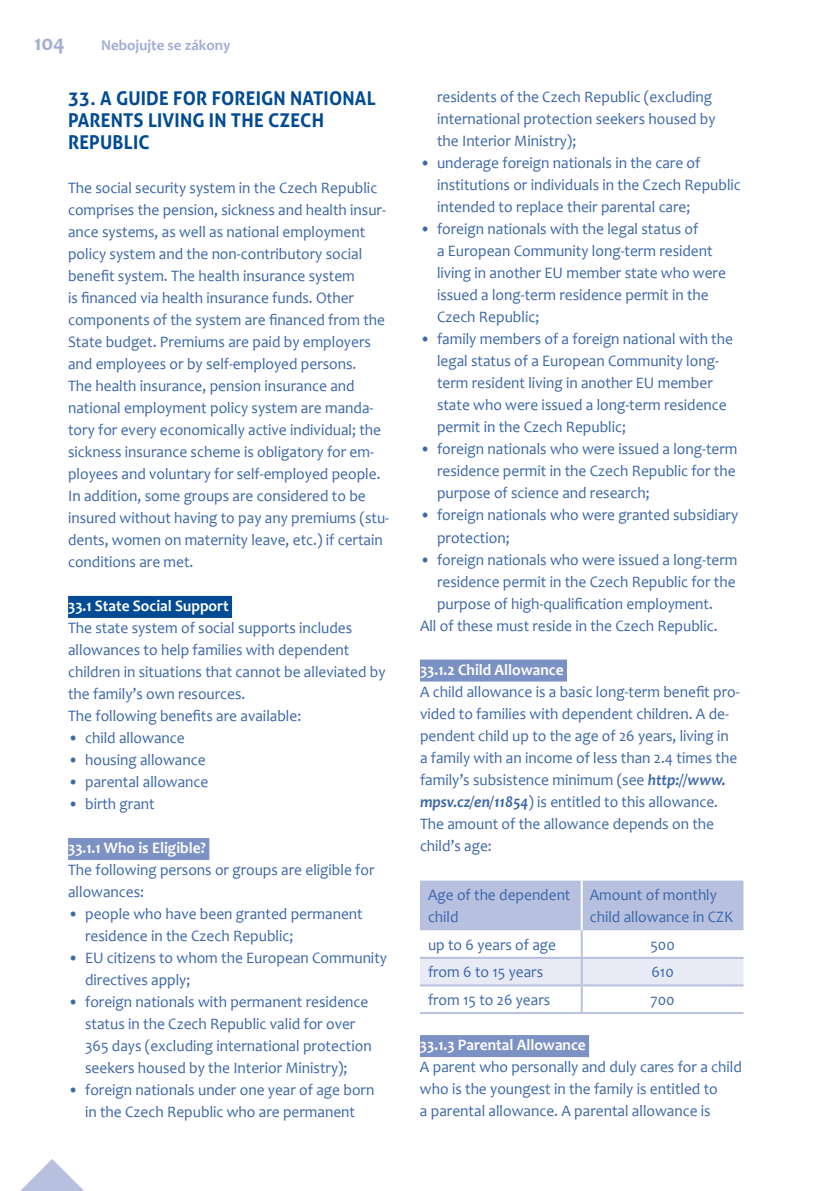
<style>
.page{position:relative;width:840px;height:1191px;background:#fff}
.page>*{position:absolute;margin:0;border:0;box-sizing:border-box;transform-origin:0 0}
.t1{font:700 22px "Candara";color:#a0add5}
.t2{font:700 19px/22px "Aller";letter-spacing:.01em;color:#004b94;scale:.96 1}
.t3{font:16px/22px "Candara";color:#3b66a8;scale:.96 1}
.t4{font:700 16px "Candara";color:#fff;scale:.96 1}
.t5{font:700 15px "Candara";color:#a0add5}
.s1{font-weight:700;font-style:italic}
</style>
<div class="page">
<svg style="left:20px;top:1159px;width:64px;height:32px"></svg>
<div style="left:68px;top:596px;width:164px;height:22px;background:#004b94"></div>
<div style="left:68px;top:838px;width:141px;height:22px;background:#7c91c4"></div>
<div style="left:420px;top:659px;width:146px;height:22px;background:#7c91c4"></div>
<div style="left:420px;top:1035px;width:168px;height:22px;background:#7c91c4"></div>
<div style="left:420px;top:880px;width:323px;height:50px;background:#b8c0e0"></div>
<div style="left:420px;top:958px;width:323px;height:26px;background:#e8eaf6"></div>
<hr style="left:580px;top:880px;width:2px;height:50px;background:#fff">
<hr style="left:580px;top:930px;width:2px;height:26px;background:#b8c0e0">
<hr style="left:420px;top:956px;width:161px;height:2px;background:#b8c0e0">
<hr style="left:581px;top:956px;width:162px;height:2px;background:#b8c0e0">
<hr style="left:580px;top:958px;width:2px;height:26px;background:#b8c0e0">
<hr style="left:420px;top:984px;width:161px;height:2px;background:#b8c0e0">
<hr style="left:581px;top:984px;width:162px;height:2px;background:#b8c0e0">
<hr style="left:580px;top:986px;width:2px;height:26px;background:#b8c0e0">
<hr style="left:420px;top:1012px;width:161px;height:2px;background:#b8c0e0">
<hr style="left:581px;top:1012px;width:162px;height:2px;background:#b8c0e0">
<h1 class="t1" style="left:34px;top:29px;width:32px">104</h1>
<p class="t5" style="left:101px;top:36px;width:131px">Nebojujte se zákony</p>
<p class="t2" style="left:68px;top:87px;width:318px">33. A GUIDE FOR FOREIGN NATIONAL<br>PARENTS</p>
<p class="t2" style="left:148px;top:109px;width:171px">LIVING IN TH E CZECH</p>
<p class="t2" style="left:68px;top:131px;width:84px">REPUBLIC</p>
<p class="t3" style="left:68px;top:176px;width:336px">The social security system in the Czech Republic comprises the pension, sickness and health insur&shy;ance systems, as well as national employment policy system and the non-contributory social benefit system. The health insurance system<br>is financed via health insurance funds. Other components of the system are financed from the State budget. Premiums are paid by employers and employees or by self-employed persons.<br>The health insurance, pension insurance and national employment policy system are manda&shy;tory for every economically active individual; the sickness insurance scheme is obligatory for em&shy;ployees and voluntary for self-employed people.<br>In addition, some groups are considered to be insured without having to pay any premiums (stu&shy;dents, women on maternity leave, etc.) if certain conditions are met.</p>
<p class="t4" style="left:68px;top:595px;width:169px">33.1 State Social Support</p>
<p class="t3" style="left:68px;top:616px;width:332px">The state system of social supports includes allowances to help families with dependent children in situations that cannot be alleviated by the family’s own resources.<br>The following benefits are available:</p>
<p class="t3" style="left:68px;top:726px;width:123px">• child allowance</p>
<p class="t3" style="left:68px;top:748px;width:145px">• housing allowance</p>
<p class="t3" style="left:68px;top:770px;width:148px">• parental allowance</p>
<p class="t3" style="left:68px;top:792px;width:92px">• birth grant</p>
<p class="t4" style="left:68px;top:837px;width:145px">33.1.1 Who is Eligible?</p>
<p class="t3" style="left:68px;top:858px;width:320px">The following persons or groups are eligible for allowances:</p>
<p class="t3" style="left:85px;top:902px;width:290px;text-indent:-17px">• people who have been granted permanent residence in the Czech Republic;</p>
<p class="t3" style="left:85px;top:946px;width:316px;text-indent:-17px">• EU citizens to whom the European Community directives apply;</p>
<p class="t3" style="left:85px;top:990px;width:300px;text-indent:-17px">• foreign nationals with permanent residence status in the Czech Republic valid for over 365 days (excluding international protection seekers housed by the Interior Ministry);</p>
<p class="t3" style="left:68px;top:1078px;width:320px;text-align:center">• foreign nationals under one year of age born in the Czech Republic who are permanent</p>
<p class="t3" style="left:437px;top:86px;width:291px">residents of the Czech Republic (excluding international protection seekers housed by the Interior Ministry);</p>
<p class="t3" style="left:437px;top:152px;width:318px;text-indent:-17px">• underage foreign nationals in the care of institutions or individuals in the Czech Republic intended to replace their parental care;</p>
<p class="t3" style="left:437px;top:218px;width:302px;text-indent:-17px">• foreign nationals with the legal status of<br>a European Community long-term resident living in another EU member state who were issued a long-term residence permit in the Czech Republic;</p>
<p class="t3" style="left:437px;top:328px;width:310px;text-indent:-17px">• family members of a foreign national with the legal status of a European Community long&shy;term resident living in another EU member state who were issued a long-term residence permit in the Czech Republic;</p>
<p class="t3" style="left:437px;top:438px;width:314px;text-align:justify;text-indent:-17px">• foreign nationals who were issued a long-term residence permit in the Czech Republic for the purpose of science and research;</p>
<p class="t3" style="left:437px;top:504px;width:315px;text-indent:-17px">• foreign nationals who were granted subsidiary protection;</p>
<p class="t3" style="left:420px;top:548px;width:332px">• foreign nationals who were issued a long-term</p>
<p class="t3" style="left:437px;top:570px;width:312px">residence permit in the Czech Republic for the</p>
<p class="t3" style="left:437px;top:592px;width:289px">purpose of high-qualification employment.</p>
<p class="t3" style="left:420px;top:614px;width:311px">All of these must reside in the Czech Republic.</p>
<p class="t4" style="left:420px;top:659px;width:151px">33.1.2 Child Allowance</p>
<p class="t3" style="left:420px;top:680px;width:334px">A child allowance is a basic long-term benefit pro&shy;vided to families with dependent children. A de&shy;pendent child up to the age of 26 years, living in a family with an income of less than 2.4 times the family’s subsistence minimum (see <span class="s1">http://www. mpsv.cz/en/11854</span>) is entitled to this allowance.<br>The amount of the allowance depends on the child’s age:</p>
<p class="t3" style="left:428px;top:884px;width:150px">Age of the dependent child</p>
<p class="t3" style="left:589px;top:884px;width:151px">Amount of monthly child allowance in CZK</p>
<p class="t3" style="left:428px;top:933px;width:135px">up to 6 years of age</p>
<p class="t3" style="left:650px;top:933px;width:27px">500</p>
<p class="t3" style="left:428px;top:961px;width:121px">from 6 to 15 years</p>
<p class="t3" style="left:651px;top:961px;width:25px">610</p>
<p class="t3" style="left:428px;top:988px;width:129px">from 15 to 26 years</p>
<p class="t3" style="left:650px;top:988px;width:27px">700</p>
<p class="t4" style="left:420px;top:1034px;width:174px">33.1.3 Parental Allowance</p>
<p class="t3" style="left:420px;top:1055px;width:336px">A parent who personally and duly cares for a child who is the youngest in the family is entitled to<br>a parental allowance. A parental allowance is</p>
</div>
